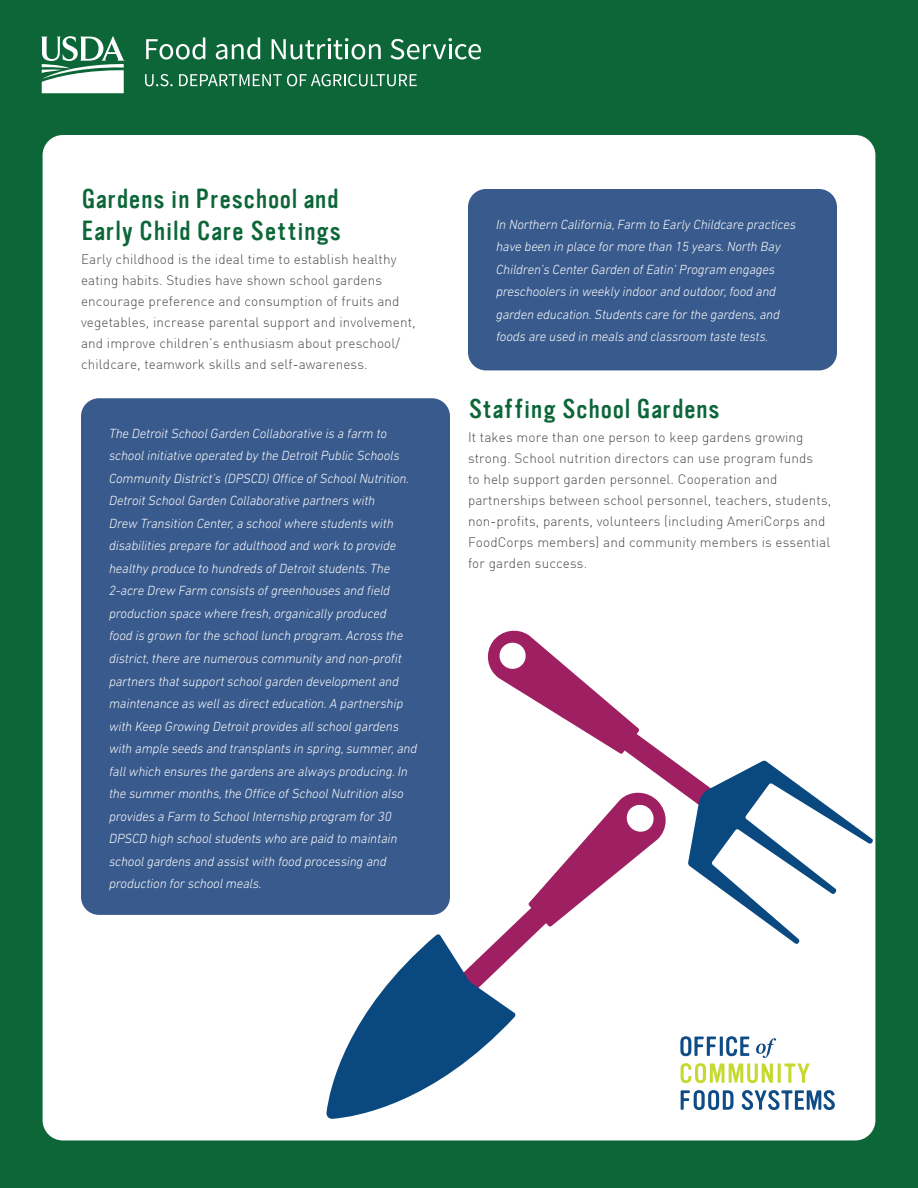
<style>
.page{position:relative;width:918px;height:1188px;background:#0c6638}
.page>*{position:absolute;margin:0;border:0;box-sizing:border-box;transform-origin:0 0}
.t1{font:27px/31.5px "Vinyl";letter-spacing:-.01em;color:#0c6638}
.t2{font:italic 300 13.5px/22.5px "DIN Next LT Pro";letter-spacing:-.01em;color:#fff}
.t3{font:300 13.5px/21px "DIN";letter-spacing:.01em;color:#4b4c4d}
</style>
<div class="page">
<div style="left:43px;top:135px;width:832px;height:1005px;background:#fff;border-radius:20px"></div>
<div style="left:468px;top:189px;width:369px;height:181px;background:#395a8c;border-radius:18px"></div>
<svg style="left:146px;top:37px;width:59px;height:23px"></svg>
<svg style="left:216px;top:37px;width:44px;height:23px"></svg>
<svg style="left:272px;top:38px;width:109px;height:22px"></svg>
<svg style="left:390px;top:38px;width:91px;height:22px"></svg>
<svg style="left:145px;top:74px;width:28px;height:12px"></svg>
<svg style="left:179px;top:74px;width:238px;height:12px"></svg>
<svg style="left:41px;top:36px;width:84px;height:57px"></svg>
<div style="left:81px;top:398px;width:369px;height:517px;background:#395a8c;border-radius:18px"></div>
<svg style="left:326px;top:630px;width:547px;height:489px"></svg>
<p class="t1" style="left:81px;top:184px;width:262px">Gardens in Preschool and<br>Early Child Care Settings</p>
<p class="t3" style="left:81px;top:249px;width:336px">Early childhood is the ideal time to establish healthy eating habits. Studies have shown school gardens encourage preference and consumption of fruits and vegetables, increase parental support and involvement, and improve children’s enthusiasm about preschool/ childcare, teamwork skills and self-awareness.</p>
<p class="t2" style="left:109px;top:422px;width:310px">The Detroit School Garden Collaborative is a farm to school initiative operated by the Detroit Public Schools Community District’s (DPSCD) Ofce of School Nutrition.<br>Detroit School Garden Collaborative partners with<br>Drew Transition Center, a school where students with disabilities prepare for adulthood and work to provide healthy produce to hundreds of Detroit students. The 2-acre Drew Farm consists of greenhouses and feld production space where fresh, organically produced<br>food is grown for the school lunch program. Across the district, there are numerous community and non-proft partners that support school garden development and maintenance as well as direct education. A partnership with Keep Growing Detroit provides all school gardens with ample seeds and transplants in spring, summer, and fall which ensures the gardens are always producing. In the summer months, the Ofce of School Nutrition also provides a Farm to School Internship program for 30<br>DPSCD high school students who are paid to maintain school gardens and assist with food processing and production for school meals.</p>
<p class="t2" style="left:496px;top:213px;width:301px">In Northern California, Farm to Early Childcare practices have been in place for more than 15 years. North Bay Children’s Center Garden of Eatin’ Program engages preschoolers in weekly indoor and outdoor, food and garden education. Students care for the gardens, and foods are used in meals and classroom taste tests.</p>
<p class="t1" style="left:468px;top:393px;width:254px">Staffing School Gardens</p>
<p class="t3" style="left:468px;top:427px;width:365px">It takes more than one person to keep gardens growing strong. School nutrition directors can use program funds<br>to help support garden personnel. Cooperation and partnerships between school personnel, teachers, students, non-profits, parents, volunteers (including AmeriCorps and FoodCorps members) and community members is essential for garden success.</p>
</div>
